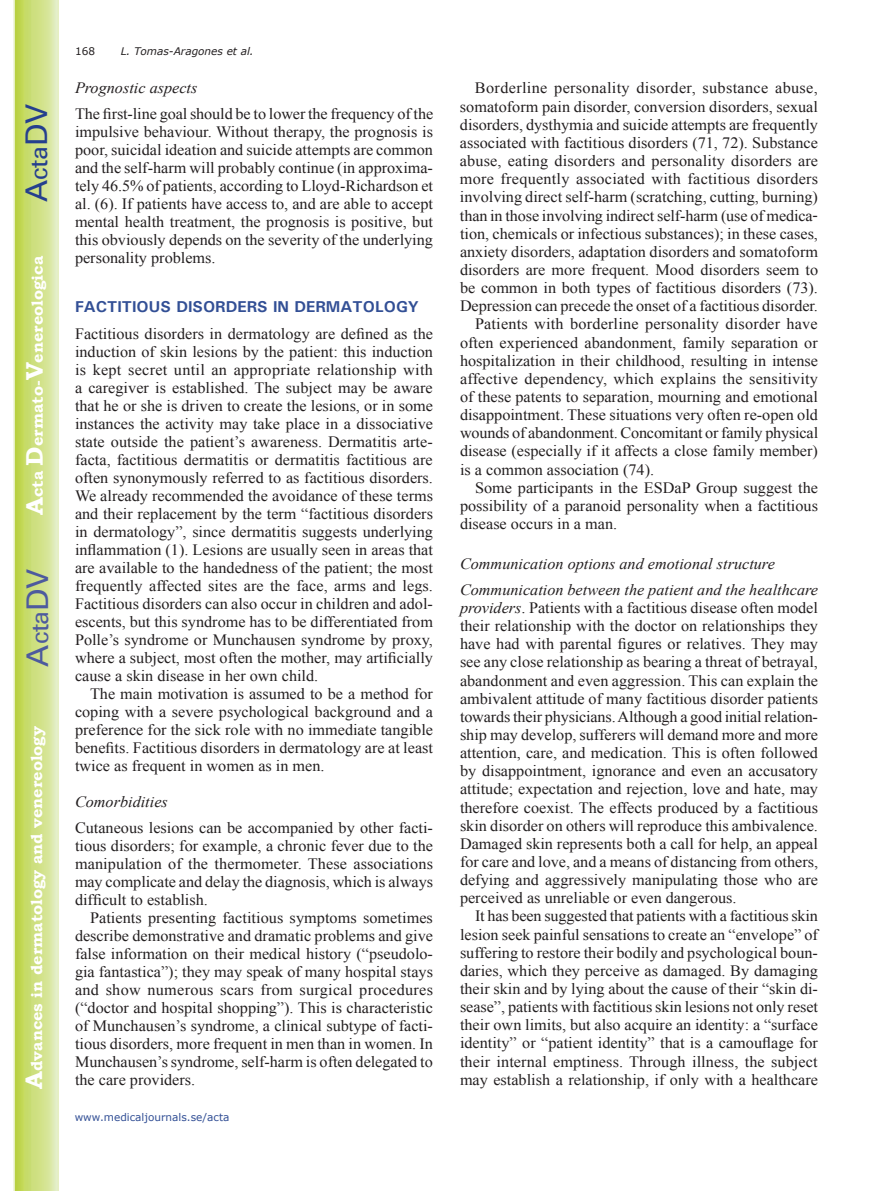
<style>
.page{position:relative;width:893px;height:1191px;background:#fff}
.page>*{position:absolute;margin:0;border:0;box-sizing:border-box;transform-origin:0 0}
.t1{font:30px "Univers";color:#4d5a9e}
.t2{font:30px "Univers";color:#253f8e}
.t3{font:15.75px/18px "Times New Roman";color:#231f20;text-align:justify}
.t4{font:italic 15.75px/25.7px "Times New Roman";color:#231f20}
.t5{font:700 15.75px "Bookman Old Style";color:#fff}
.t6{font:15.75px "Times New Roman";letter-spacing:.02em;color:#231f20}
.t7{font:700 15.75px "Univers";color:#324f95}
.t8{font:10.5px "Verdana";color:#324f95}
.t9{font:italic 10.5px "Verdana";color:#231f20}
.t10{font:10.5px "Verdana";color:#231f20}
.s1{font-size:24px}
.s2{font-style:italic}
</style>
<div class="page">
<svg style="left:14px;top:0;width:45px;height:1191px;background:#cfe084"></svg>
<h1 class="t2" style="left:19px;top:202px;width:100px;rotate:-90deg">A<span class="s1">cta</span>DV</h1>
<p class="t5" style="left:28px;top:515px;width:260px;rotate:-90deg"><span class="s1">A</span>cta <span class="s1">D</span>ermato-<span class="s1">V</span>enereologica</p>
<h1 class="t1" style="left:20px;top:666px;width:100px;rotate:-90deg">A<span class="s1">cta</span>DV</h1>
<p class="t5" style="left:27px;top:1088px;width:364px;rotate:-90deg"><span class="s1">A</span>dvances in dermatology and venereology</p>
<p class="t9" style="left:121px;top:44px;width:135px">L. Tomas-Aragones et al.</p>
<p class="t4" style="left:75px;top:75px;width:124px">Prognostic aspects</p>
<p class="t3" style="left:75px;top:104px;width:360px">The first-line goal should be to lower the frequency of the impulsive behaviour. Without therapy, the prognosis is poor, suicidal ideation and suicide attempts are common and the self-harm will probably continue (in approxima&shy;tely 46.5% of patients, according to Lloyd-Richardson et al. (6). If patients have access to, and are able to accept mental health treatment, the prognosis is positive, but this obviously depends on the severity of the underlying personality problems.</p>
<p class="t7" style="left:75px;top:296px;width:345px">FACTITIOUS DISORDERS IN DERMATOLOGY</p>
<p class="t3" style="left:75px;top:324px;width:360px">Factitious disorders in dermatology are defined as the induction of skin lesions by the patient: this induction is kept secret until an appropriate relationship with a caregiver is established. The subject may be aware that he or she is driven to create the lesions, or in some instances the activity may take place in a dissociative state outside the patient’s awareness. Dermatitis arte&shy;facta, factitious dermatitis or dermatitis factitious are often synonymously referred to as factitious disorders.<br>We already recommended the avoidance of these terms and their replacement by the term “factitious disorders in dermatology”, since dermatitis suggests underlying inflammation (1). Lesions are usually seen in areas that are available to the handedness of the patient; the most frequently affected sites are the face, arms and legs.<br>Factitious disorders can also occur in children and adol&shy;escents, but this syndrome has to be differentiated from Polle’s syndrome or Munchausen syndrome by proxy, where a subject, most often the mother, may artificially cause a skin disease in her own child.</p>
<p class="t3" style="left:75px;top:684px;width:360px;text-indent:15px">The main motivation is assumed to be a method for coping with a severe psychological background and a preference for the sick role with no immediate tangible benefits. Factitious disorders in dermatology are at least twice as frequent in women as in men.</p>
<p class="t4" style="left:75px;top:788px;width:94px">Comorbidities</p>
<p class="t3" style="left:75px;top:818px;width:360px">Cutaneous lesions can be accompanied by other facti&shy;tious disorders; for example, a chronic fever due to the manipulation of the thermometer. These associations may complicate and delay the diagnosis, which is always difficult to establish.</p>
<p class="t3" style="left:75px;top:908px;width:360px;text-indent:15px">Patients presenting factitious symptoms sometimes describe demonstrative and dramatic problems and give false information on their medical history (“pseudolo&shy;gia fantastica”); they may speak of many hospital stays and show numerous scars from surgical procedures (“doctor and hospital shopping”). This is characteristic of Munchausen’s syndrome, a clinical subtype of facti&shy;tious disorders, more frequent in men than in women. In Munchausen’s syndrome, self-harm is often delegated to the care providers.</p>
<p class="t10" style="left:75px;top:44px;width:22px">168</p>
<p class="t8" style="left:75px;top:1109px;width:156px">www.medicaljournals.se/acta</p>
<p class="t6" style="left:475px;top:78px;width:344px">Borderline personality disorder, substance abuse,</p>
<p class="t3" style="left:460px;top:97px;width:359px">somatoform pain disorder, conversion disorders, sexual</p>
<p class="t3" style="left:460px;top:115px;width:360px">disorders, dysthymia and suicide attempts are frequently</p>
<p class="t3" style="left:460px;top:133px;width:359px">associated with factitious disorders (71, 72). Substance</p>
<p class="t3" style="left:460px;top:151px;width:360px">abuse, eating disorders and personality disorders are</p>
<p class="t3" style="left:460px;top:170px;width:360px">more frequently associated with factitious disorders</p>
<p class="t3" style="left:460px;top:188px;width:359px">involving direct self-harm (scratching, cutting, burning)</p>
<p class="t3" style="left:460px;top:206px;width:359px">than in those involving indirect self-harm (use of medica-</p>
<p class="t3" style="left:460px;top:224px;width:360px">tion, chemicals or infectious substances); in these cases,</p>
<p class="t3" style="left:460px;top:242px;width:359px">anxiety disorders, adaptation disorders and somatoform</p>
<p class="t3" style="left:460px;top:260px;width:360px">disorders are more frequent. Mood disorders seem to</p>
<p class="t3" style="left:460px;top:278px;width:359px">be common in both types of factitious disorders (73).</p>
<p class="t3" style="left:460px;top:297px;width:359px">Depression can precede the onset of a factitious disorder.</p>
<p class="t3" style="left:475px;top:315px;width:344px">Patients with borderline personality disorder have</p>
<p class="t3" style="left:460px;top:333px;width:359px">often experienced abandonment, family separation or</p>
<p class="t3" style="left:460px;top:351px;width:360px">hospitalization in their childhood, resulting in intense</p>
<p class="t3" style="left:460px;top:369px;width:360px">affective dependency, which explains the sensitivity</p>
<p class="t3" style="left:460px;top:387px;width:359px">of these patents to separation, mourning and emotional</p>
<p class="t3" style="left:460px;top:405px;width:359px">disappointment. These situations very often re-open old</p>
<p class="t3" style="left:460px;top:424px;width:360px">wounds of abandonment. Concomitant or family physical</p>
<p class="t3" style="left:460px;top:442px;width:359px">disease (especially if it affects a close family member)</p>
<p class="t3" style="left:460px;top:460px;width:196px">is a common association (74).</p>
<p class="t3" style="left:475px;top:478px;width:344px">Some participants in the ESDaP Group suggest the</p>
<p class="t3" style="left:460px;top:496px;width:360px">possibility of a paranoid personality when a factitious</p>
<p class="t3" style="left:460px;top:514px;width:159px">disease occurs in a man.</p>
<p class="t4" style="left:460px;top:550px;width:359px">Communication options and emotional structure<br>Communication between the patient and the healthcare</p>
<p class="t3" style="left:460px;top:598px;width:360px"><span class="s2">providers</span>. Patients with a factitious disease often model their relationship with the doctor on relationships they have had with parental figures or relatives. They may see any close relationship as bearing a threat of betrayal, abandonment and even aggression. This can explain the ambivalent attitude of many factitious disorder patients towards their physicians. Although a good initial relation&shy;ship may develop, sufferers will demand more and more attention, care, and medication. This is often followed by disappointment, ignorance and even an accusatory attitude; expectation and rejection, love and hate, may therefore coexist. The effects produced by a factitious skin disorder on others will reproduce this ambivalence.<br>Damaged skin represents both a call for help, an appeal for care and love, and a means of distancing from others, defying and aggressively manipulating those who are perceived as unreliable or even dangerous.</p>
<p class="t3" style="left:460px;top:906px;width:360px;text-indent:15px">It has been suggested that patients with a factitious skin lesion seek painful sensations to create an “envelope” of suffering to restore their bodily and psychological boun&shy;daries, which they perceive as damaged. By damaging their skin and by lying about the cause of their “skin di&shy;sease”, patients with factitious skin lesions not only reset their own limits, but also acquire an identity: a “surface identity” or “patient identity” that is a camouflage for their internal emptiness. Through illness, the subject may establish a relationship, if only with a healthcare</p>
</div>
